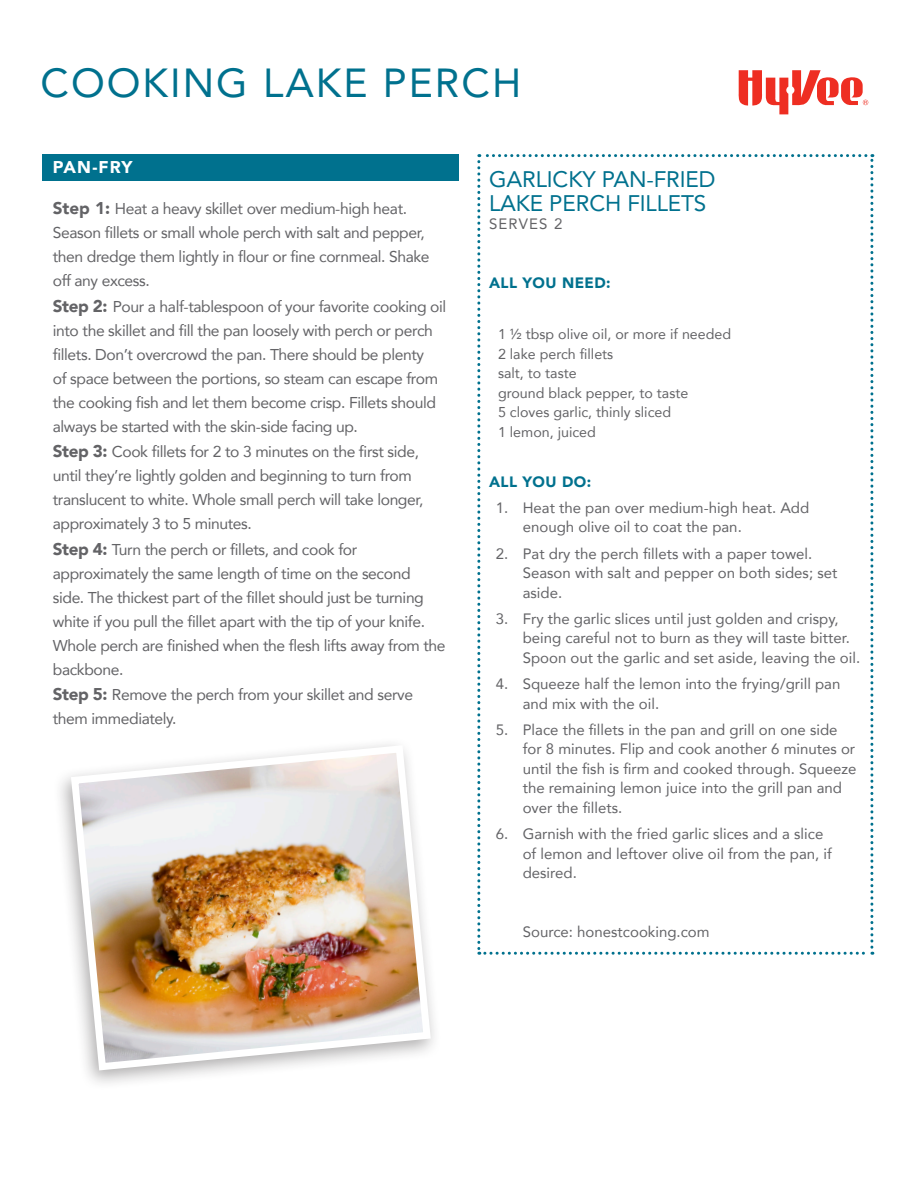
<style>
.page{position:relative;width:918px;height:1188px;background:#fff}
.page>*{position:absolute;margin:0;border:0;box-sizing:border-box;transform-origin:0 0}
.t1{font:40.5px "Avenir";letter-spacing:.05em;color:#00718e}
.t2{font:22.5px/24px "Avenir";letter-spacing:-.005em;color:#00718e}
.t3{font:900 17.1px "Avenir";letter-spacing:.05em;color:#fff}
.t4{font:15.6px/24px "Avenir";letter-spacing:-.025em;color:#636366}
.t5{font:15px/19.5px "Avenir";color:#636366}
.t6{font:900 15px "Avenir";letter-spacing:.03em;color:#00718e}
.t7{font:14.25px "Avenir";color:#636366}
.s1{font-weight:900;font-size:17.1px}
</style>
<div class="page">
<svg style="left:477px;top:154px;width:396px;height:801px"></svg>
<svg style="left:739px;top:70px;width:129px;height:44px"></svg>
<div style="left:42px;top:154px;width:417px;height:27px;background:#00718e"></div>
<div style="left:53px;top:737px;width:388px;height:353px;background:#231f20;opacity:.36"></div>
<img style="left:67px;top:741px;width:368px;height:333px">
<p class="t1" style="left:40px;top:51px;width:482px">COOKING LAKE PERCH</p>
<p class="t3" style="left:53px;top:153px;width:81px">PAN-FRY</p>
<p class="t4" style="left:53px;top:196px;width:378px"><span class="s1">Step 1:</span> Heat a heavy skillet over medium-high heat.<br>Season fillets or small whole perch with salt and pepper, then dredge them lightly in flour or fine cornmeal. Shake off any excess.</p>
<p class="t4" style="left:53px;top:294px;width:395px"><span class="s1">Step 2:</span> Pour a half-tablespoon of your favorite cooking oil into the skillet and fill the pan loosely with perch or perch fillets. Don’t overcrowd the pan. There should be plenty<br>of space between the portions, so steam can escape from the cooking fish and let them become crisp. Fillets should always be started with the skin-side facing up.</p>
<p class="t4" style="left:53px;top:439px;width:372px"><span class="s1">Step 3:</span> Cook fillets for 2 to 3 minutes on the first side, until they’re lightly golden and beginning to turn from translucent to white. Whole small perch will take longer, approximately 3 to 5 minutes.</p>
<p class="t4" style="left:53px;top:537px;width:394px"><span class="s1">Step 4:</span> Turn the perch or fillets, and cook for approximately the same length of time on the second side. The thickest part of the fillet should just be turning white if you pull the fillet apart with the tip of your knife.<br>Whole perch are finished when the flesh lifts away from the backbone.</p>
<p class="t4" style="left:53px;top:682px;width:362px"><span class="s1">Step 5:</span> Remove the perch from your skillet and serve them immediately.</p>
<p class="t2" style="left:489px;top:167px;width:228px">GARLICKY PAN-FRIED<br>LAKE PERCH FILLETS</p>
<p class="t5" style="left:489px;top:214px;width:75px">SERVES 2</p>
<p class="t6" style="left:489px;top:270px;width:123px">ALL YOU NEED:</p>
<p class="t7" style="left:498px;top:323px;width:235px">1 ½ tbsp olive oil, or more if needed</p>
<p class="t7" style="left:498px;top:342px;width:117px">2 lake perch fillets</p>
<p class="t7" style="left:498px;top:362px;width:80px">salt, to taste</p>
<p class="t7" style="left:498px;top:381px;width:192px">ground black pepper, to taste</p>
<p class="t7" style="left:498px;top:401px;width:175px">5 cloves garlic, thinly sliced</p>
<p class="t7" style="left:498px;top:420px;width:99px">1 lemon, juiced</p>
<p class="t6" style="left:489px;top:469px;width:104px">ALL YOU DO:</p>
<p class="t5" style="left:523px;top:498px;width:288px;text-indent:-27px">1. Heat the pan over medium-high heat. Add enough olive oil to coat the pan.</p>
<p class="t5" style="left:523px;top:543px;width:316px;text-indent:-27px">2. Pat dry the perch fillets with a paper towel.<br>Season with salt and pepper on both sides; set aside.</p>
<p class="t5" style="left:523px;top:609px;width:339px;text-indent:-27px">3. Fry the garlic slices until just golden and crispy, being careful not to burn as they will taste bitter.<br>Spoon out the garlic and set aside, leaving the oil.</p>
<p class="t5" style="left:523px;top:674px;width:319px;text-indent:-27px">4. Squeeze half the lemon into the frying/grill pan and mix with the oil.</p>
<p class="t5" style="left:523px;top:720px;width:335px;text-indent:-27px">5. Place the fillets in the pan and grill on one side for 8 minutes. Flip and cook another 6 minutes or until the fish is firm and cooked through. Squeeze the remaining lemon juice into the grill pan and over the fillets.</p>
<p class="t5" style="left:523px;top:824px;width:311px;text-indent:-27px">6. Garnish with the fried garlic slices and a slice of lemon and leftover olive oil from the pan, if desired.</p>
<p class="t5" style="left:523px;top:921px;width:188px">Source: honestcooking.com</p>
</div>
